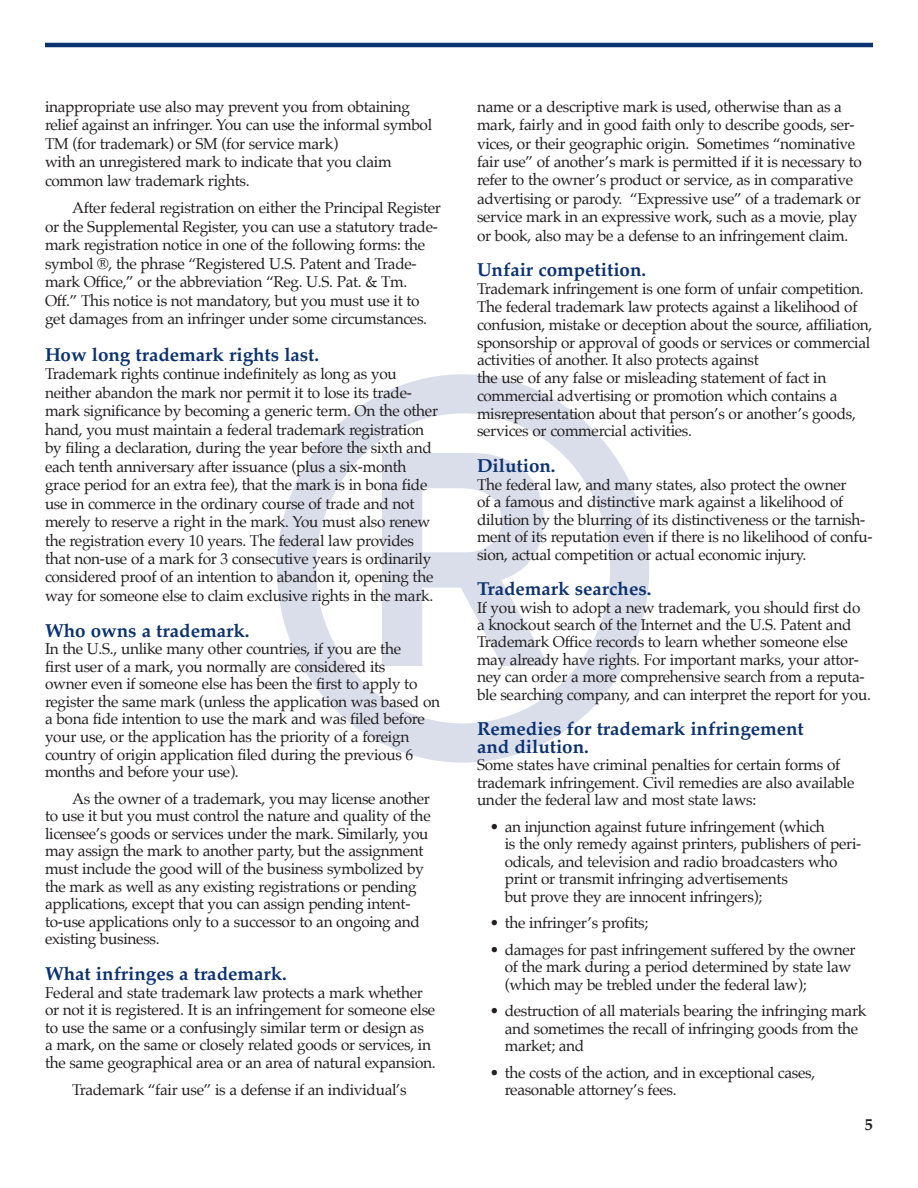
<style>
.page{position:relative;width:918px;height:1188px;background:#fff}
.page>*{position:absolute;margin:0;border:0;box-sizing:border-box;transform-origin:0 0}
.subheads{font:700 18.75px/17.5px "Palatino";color:#0b3270}
.t1{font:700 16.5px "Palatino";color:#231f20}
.sub_copy_1st_par{font:15.75px/17.5px "Palatino";letter-spacing:-.02em;color:#231f20}
.Sub_copy_last_par{font:15.75px/18.5px "Palatino";letter-spacing:-.02em;color:#231f20}
.indents{font:15.75px/17.5px "Palatino";letter-spacing:-.02em;color:#231f20}
.subheads-2{font:15.75px/17.5px "Palatino";letter-spacing:-.02em;color:#231f20}
</style>
<div class="page">
<svg style="left:296px;top:394px;width:334px;height:349px"></svg>
<div style="left:277px;top:374px;width:372px;height:389px;border:39px solid #daddea;border-radius:50%"></div>
<img style="left:383px;top:453px;width:166px;height:213px">
<hr style="left:45px;top:43px;width:828px;height:4px;background:#0b3270">
<p class="sub_copy_1st_par" style="left:45px;top:97px;width:389px;line-height:18.5px">inappropriate use also may prevent you from obtaining relief against an infringer. You can use the informal symbol TM (for trademark) or SM (for service mark)<br>with an unregistered mark to indicate that you claim common law trademark rights.</p>
<p class="Sub_copy_last_par" style="left:45px;top:199px;width:397px;text-indent:27px">After federal registration on either the Principal Register or the Supplemental Register, you can use a statutory trade&shy;mark registration notice in one of the following forms: the symbol ®, the phrase “Registered U.S. Patent and Trade&shy;mark Office,” or the abbreviation “Reg. U.S. Pat. &amp; Tm.<br>Off.” This notice is not mandatory, but you must use it to get damages from an infringer under some circumstances.</p>
<p class="subheads" style="left:45px;top:345px;width:276px">How long trademark rights last.</p>
<p class="sub_copy_1st_par" style="left:45px;top:365px;width:395px;line-height:18.5px">Trademark rights continue indefinitely as long as you neither abandon the mark nor permit it to lose its trade&shy;mark significance by becoming a generic term. On the other hand, you must maintain a federal trademark registration by filing a declaration, during the year before the sixth and each tenth anniversary after issuance (plus a six-month grace period for an extra fee), that the mark is in bona fide use in commerce in the ordinary course of trade and not merely to reserve a right in the mark. You must also renew the registration every 10 years. The federal law provides that non-use of a mark for 3 consecutive years is ordinarily considered proof of an intention to abandon it, opening the way for someone else to claim exclusive rights in the mark.</p>
<p class="subheads" style="left:45px;top:621px;width:206px">Who owns a trademark.</p>
<p class="sub_copy_1st_par" style="left:45px;top:640px;width:397px">In the U.S., unlike many other countries, if you are the<br>first user of a mark, you normally are considered its<br>owner even if someone else has been the first to apply to register the same mark (unless the application was based on a bona fide intention to use the mark and was filed before your use, or the application has the priority of a foreign country of origin application filed during the previous 6 months and before your use).</p>
<p class="subheads-2" style="left:45px;top:790px;width:387px;text-indent:27px">As the owner of a trademark, you may license another to use it but you must control the nature and quality of the licensee’s goods or services under the mark. Similarly, you may assign the mark to another party, but the assignment must include the good will of the business symbolized by the mark as well as any existing registrations or pending applications, except that you can assign pending intent&shy;to-use applications only to a successor to an ongoing and existing business.</p>
<p class="subheads" style="left:45px;top:964px;width:244px">What infringes a trademark.</p>
<p class="sub_copy_1st_par" style="left:45px;top:983px;width:392px">Federal and state trademark law protects a mark whether or not it is registered. It is an infringement for someone else to use the same or a confusingly similar term or design as<br>a mark, on the same or closely related goods or services, in the same geographical area or an area of natural expansion.</p>
<p class="Sub_copy_last_par" style="left:72px;top:1080px;width:336px">Trademark “fair use” is a defense if an individual’s</p>
<p class="Sub_copy_last_par" style="left:477px;top:97px;width:387px">name or a descriptive mark is used, otherwise than as a mark, fairly and in good faith only to describe goods, ser&shy;vices, or their geographic origin. Sometimes “nominative fair use” of another’s mark is permitted if it is necessary to refer to the owner’s product or service, as in comparative advertising or parody. “Expressive use” of a trademark or service mark in an expressive work, such as a movie, play or book, also may be a defense to an infringement claim.</p>
<p class="subheads" style="left:477px;top:261px;width:171px">Unfair competition.</p>
<p class="sub_copy_1st_par" style="left:477px;top:280px;width:397px">Trademark infringement is one form of unfair competition.<br>The federal trademark law protects against a likelihood of confusion, mistake or deception about the source, affiliation, sponsorship or approval of goods or services or commercial activities of another. It also protects against<br>the use of any false or misleading statement of fact in commercial advertising or promotion which contains a misrepresentation about that person’s or another’s goods, services or commercial activities.</p>
<p class="subheads" style="left:477px;top:457px;width:80px">Dilution.</p>
<p class="sub_copy_1st_par" style="left:477px;top:475px;width:397px">The federal law, and many states, also protect the owner<br>of a famous and distinctive mark against a likelihood of dilution by the blurring of its distinctiveness or the tarnish&shy;ment of its reputation even if there is no likelihood of confu&shy;sion, actual competition or actual economic injury.</p>
<p class="subheads" style="left:477px;top:579px;width:176px">Trademark searches.</p>
<p class="sub_copy_1st_par" style="left:477px;top:598px;width:395px">If you wish to adopt a new trademark, you should first do a knockout search of the Internet and the U.S. Patent and Trademark Office records to learn whether someone else may already have rights. For important marks, your attor&shy;ney can order a more comprehensive search from a reputa&shy;ble searching company, and can interpret the report for you.</p>
<p class="subheads" style="left:477px;top:720px;width:328px">Remedies for trademark infringement and dilution.</p>
<p class="sub_copy_1st_par" style="left:477px;top:756px;width:379px">Some states have criminal penalties for certain forms of trademark infringement. Civil remedies are also available under the federal law and most state laws:</p>
<p class="indents" style="left:505px;top:818px;width:358px;text-indent:-15px">• an injunction against future infringement (which<br>is the only remedy against printers, publishers of peri&shy;odicals, and television and radio broadcasters who print or transmit infringing advertisements<br>but prove they are innocent infringers);</p>
<p class="indents" style="left:490px;top:914px;width:160px">• the infringer’s profits;</p>
<p class="indents" style="left:505px;top:940px;width:352px;text-indent:-15px">• damages for past infringement suffered by the owner of the mark during a period determined by state law (which may be trebled under the federal law);</p>
<p class="indents" style="left:505px;top:1002px;width:363px;text-indent:-15px">• destruction of all materials bearing the infringing mark and sometimes the recall of infringing goods from the market; and</p>
<p class="indents" style="left:505px;top:1063px;width:312px;text-indent:-15px">• the costs of the action, and in exceptional cases, reasonable attorney’s fees.</p>
<p class="t1" style="left:865px;top:1110px;width:10px">5</p>
</div>
